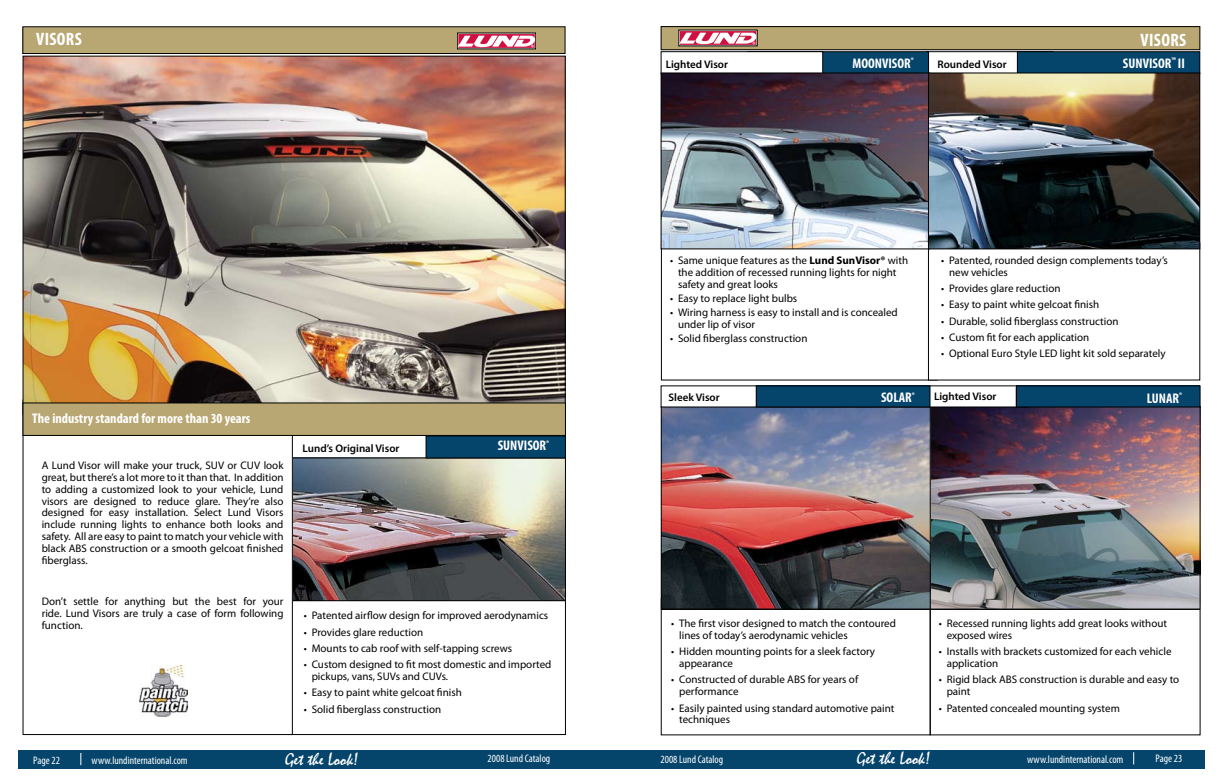
<style>
.page{position:relative;width:1224px;height:783px;background:#fff}
.page>*{position:absolute;margin:0;border:0;box-sizing:border-box;transform-origin:0 0}
.t1{font:18px "Mistral";color:#fff}
.t2{font:700 condensed 18px "Myriad Pro";letter-spacing:.02em;color:#fff}
.t3{font:700 condensed 14px "Myriad Pro";color:#fff}
.t4{font:11px/11.8px "Myriad Pro";color:#000}
.t5{font:condensed 11px "Myriad Pro";color:#fff}
.t6{font:600 11px "Myriad Pro";color:#000}
.t7{font:700 condensed 8.2px "Myriad Pro";color:#fff}
.s1{font-weight:700}
</style>
<div class="page">
<div style="left:19px;top:750px;width:593px;height:19px;background:#05446b"></div>
<svg style="left:80px;top:753px;width:1px;height:12px"></svg>
<div style="left:612px;top:750px;width:592px;height:19px;background:#05446b"></div>
<svg style="left:1133px;top:752px;width:1px;height:12px"></svg>
<div style="left:661px;top:242px;width:277px;height:139px;border:1px solid #000"></div>
<div style="left:926px;top:51px;width:128px;height:23px;border:1px solid #000"></div>
<div style="left:1017px;top:52px;width:183px;height:22px;background:#05446b"></div>
<div style="left:1017px;top:51px;width:183px;height:23px;border:1px solid #000"></div>
<div style="left:748px;top:52px;width:181px;height:22px;background:#05446b"></div>
<div style="left:747px;top:51px;width:182px;height:23px;border:1px solid #000"></div>
<div style="left:661px;top:52px;width:162px;height:22px;background:#fff"></div>
<div style="left:661px;top:51px;width:162px;height:23px;border:1px solid #000"></div>
<img style="left:294px;top:459px;width:270px;height:140px">
<div style="left:292px;top:457px;width:274px;height:144px;border:1px solid #000"></div>
<div style="left:928px;top:243px;width:272px;height:137px;background:#fff"></div>
<img style="left:663px;top:408px;width:536px;height:200px">
<div style="left:930px;top:406px;width:271px;height:204px;border:1px solid #000"></div>
<div style="left:661px;top:406px;width:270px;height:204px;border:1px solid #000"></div>
<div style="left:756px;top:386px;width:174px;height:21px;background:#05446b"></div>
<div style="left:756px;top:385px;width:174px;height:22px;border:1px solid #000"></div>
<img style="left:25px;top:58px;width:539px;height:344px">
<div style="left:661px;top:27px;width:539px;height:23px;background:#b9a773"></div>
<div style="left:661px;top:26px;width:539px;height:24px;border:1px solid #000"></div>
<svg style="left:680px;top:31px;width:76px;height:14px"></svg>
<hr style="left:661px;top:609px;width:539px;height:1px;background:#000">
<div style="left:426px;top:436px;width:139px;height:22px;background:#05446b"></div>
<div style="left:426px;top:435px;width:140px;height:23px;border:1px solid #000"></div>
<div style="left:23px;top:403px;width:542px;height:32px;background:#b9a773"></div>
<div style="left:23px;top:402px;width:543px;height:34px;border:1px solid #000"></div>
<div style="left:23px;top:27px;width:542px;height:27px;background:#b9a773"></div>
<div style="left:22px;top:26px;width:544px;height:28px;border:1px solid #000"></div>
<svg style="left:458px;top:34px;width:77px;height:14px"></svg>
<img style="left:140px;top:666px;width:47px;height:51px">
<div style="left:1016px;top:386px;width:184px;height:21px;background:#05446b"></div>
<div style="left:1016px;top:385px;width:185px;height:22px;border:1px solid #000"></div>
<img style="left:663px;top:75px;width:265px;height:172px">
<div style="left:661px;top:73px;width:269px;height:176px;border:1px solid #000"></div>
<img style="left:930px;top:74px;width:268px;height:173px">
<div style="left:928px;top:72px;width:272px;height:177px;border:1px solid #000"></div>
<h1 class="t2" style="left:36px;top:28px;width:47px">VISORS</h1>
<p class="t3" style="left:32px;top:410px;width:220px">The industry standard for more than 30 years</p>
<p class="t4" style="left:42px;top:459px;width:243px;text-align:justify">A Lund Visor will make your truck, SUV or CUV look great, but there’s a lot more to it than that. In addition to adding a customized look to your vehicle, Lund visors are designed to reduce glare. They’re also designed for easy installation. Select Lund Visors include running lights to enhance both looks and safety. All are easy to paint to match your vehicle with black ABS construction or a smooth gelcoat finished fiberglass.</p>
<p class="t4" style="left:42px;top:595px;width:243px;text-align:justify">Don’t settle for anything but the best for your ride. Lund Visors are truly a case of form following function.</p>
<p class="t6" style="left:303px;top:441px;width:98px">Lund’s Original Visor</p>
<p class="t3" style="left:498px;top:437px;width:53px">SUNVISOR<sup>®</sup></p>
<p class="t4" style="left:304px;top:609px;width:246px">• Patented airflow design for improved aerodynamics</p>
<p class="t4" style="left:304px;top:626px;width:121px">• Provides glare reduction</p>
<p class="t4" style="left:304px;top:642px;width:210px">• Mounts to cab roof with self-tapping screws</p>
<p class="t4" style="left:312px;top:658px;width:241px;text-indent:-8px">• Custom designed to fit most domestic and imported pickups, vans, SUVs and CUVs.</p>
<p class="t4" style="left:304px;top:686px;width:160px">• Easy to paint white gelcoat finish</p>
<p class="t4" style="left:304px;top:703px;width:139px">• Solid fiberglass construction</p>
<p class="t6" style="left:666px;top:57px;width:64px">Lighted Visor</p>
<p class="t3" style="left:853px;top:55px;width:53px">MOONVISOR</p>
<p class="t7" style="left:911px;top:56px;width:5px">®</p>
<h1 class="t2" style="left:1141px;top:29px;width:46px">Visors</h1>
<p class="t6" style="left:937px;top:57px;width:71px">Rounded Visor</p>
<p class="t3" style="left:1123px;top:55px;width:63px">SUNVISOR<sup>™</sup> II</p>
<p class="t4" style="left:678px;top:254px;width:232px;text-indent:-8px">• Same unique features as the <span class="s1">Lund SunVisor®</span> with the addition of recessed running lights for night safety and great looks</p>
<p class="t4" style="left:670px;top:292px;width:129px">• Easy to replace light bulbs</p>
<p class="t4" style="left:678px;top:306px;width:221px;text-indent:-8px">• Wiring harness is easy to install and is concealed under lip of visor</p>
<p class="t4" style="left:670px;top:332px;width:139px">• Solid fiberglass construction</p>
<p class="t4" style="left:949px;top:254px;width:220px;text-indent:-8px">• Patented, rounded design complements today’s new vehicles</p>
<p class="t4" style="left:941px;top:282px;width:121px">• Provides glare reduction</p>
<p class="t4" style="left:941px;top:299px;width:160px">• Easy to paint white gelcoat finish</p>
<p class="t4" style="left:941px;top:315px;width:179px">• Durable, solid fiberglass construction</p>
<p class="t4" style="left:941px;top:331px;width:150px">• Custom fit for each application</p>
<p class="t4" style="left:941px;top:348px;width:226px">• Optional Euro Style LED light kit sold separately</p>
<p class="t6" style="left:669px;top:390px;width:53px">Sleek Visor</p>
<p class="t6" style="left:934px;top:389px;width:64px">Lighted Visor</p>
<p class="t3" style="left:881px;top:389px;width:35px">SOLAR<sup>®</sup></p>
<p class="t3" style="left:1147px;top:389px;width:37px">LUNAR<sup>®</sup></p>
<p class="t4" style="left:679px;top:617px;width:218px;text-indent:-8px">• The first visor designed to match the contoured lines of today’s aerodynamic vehicles</p>
<p class="t4" style="left:679px;top:646px;width:197px;text-indent:-8px">• Hidden mounting points for a sleek factory appearance</p>
<p class="t4" style="left:679px;top:674px;width:181px;text-indent:-8px">• Constructed of durable ABS for years of performance</p>
<p class="t4" style="left:679px;top:702px;width:217px;text-indent:-8px">• Easily painted using standard automotive paint techniques</p>
<p class="t4" style="left:947px;top:617px;width:222px;text-indent:-8px">• Recessed running lights add great looks without exposed wires</p>
<p class="t4" style="left:947px;top:646px;width:226px;text-indent:-8px">• Installs with brackets customized for each vehicle application</p>
<p class="t4" style="left:947px;top:674px;width:234px;text-indent:-8px">• Rigid black ABS construction is durable and easy to paint</p>
<p class="t4" style="left:939px;top:702px;width:183px">• Patented concealed mounting system</p>
<p class="t5" style="left:33px;top:753px;width:28px">Page 22</p>
<p class="t5" style="left:92px;top:753px;width:98px">www.lundinternational.com</p>
<h1 class="t1" style="left:285px;top:749px;width:75px">Get the Look!</h1>
<p class="t5" style="left:488px;top:752px;width:64px">2008 Lund Catalog</p>
<p class="t5" style="left:661px;top:752px;width:64px">2008 Lund Catalog</p>
<h1 class="t1" style="left:857px;top:748px;width:75px">Get the Look!</h1>
<p class="t5" style="left:1027px;top:753px;width:98px">www.lundinternational.com</p>
<p class="t5" style="left:1156px;top:751px;width:28px">Page 23</p>
</div>
